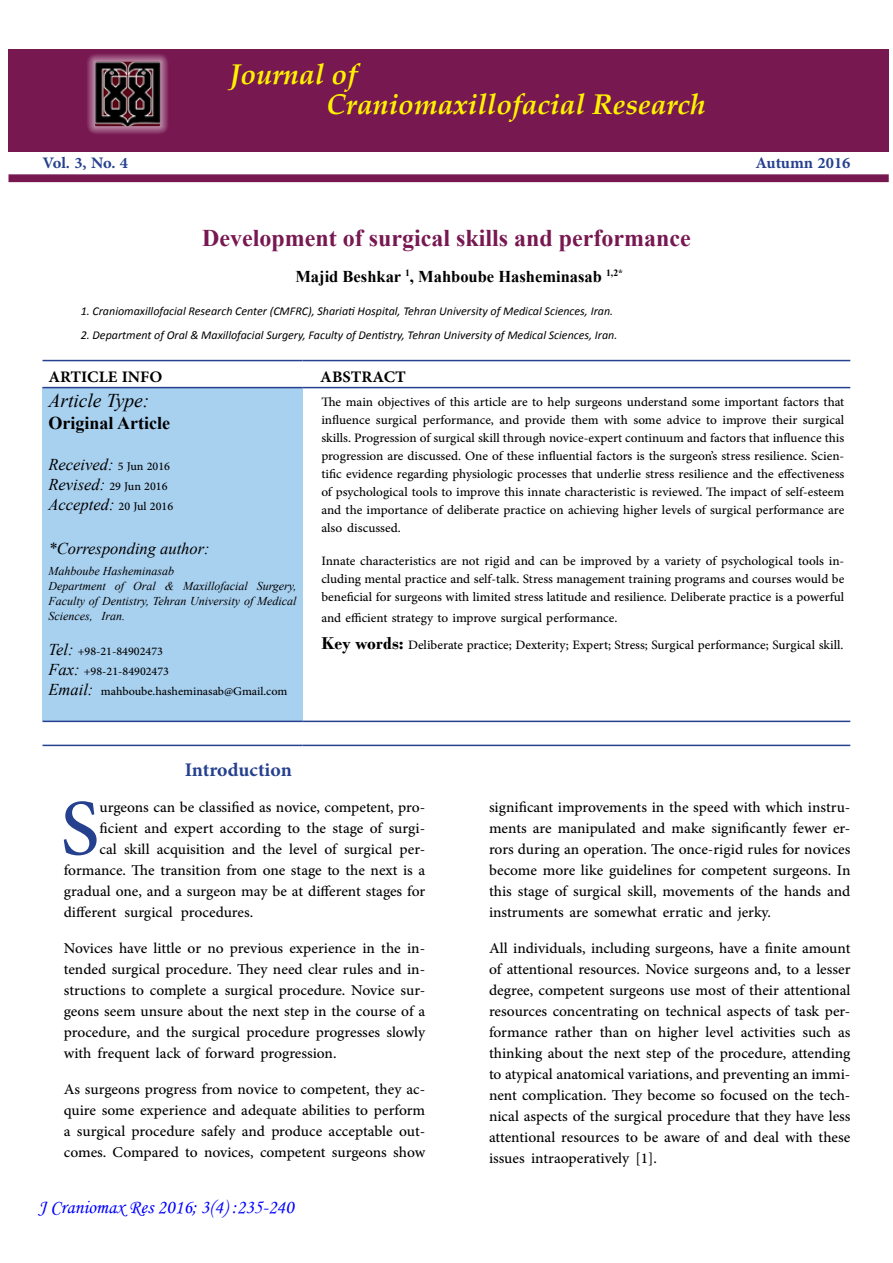
<style>
.page{position:relative;width:893px;height:1263px;background:#fff}
.page>*{position:absolute;margin:0;border:0;box-sizing:border-box;transform-origin:0 0}
.t1{font:111.45px "Adobe Arabic";color:#25408f}
.t2{font:italic 700 28.5px/30px "Palatino Linotype";color:#fff200}
.t3{font:700 27px "Adobe Arabic";letter-spacing:-.005em;color:#25408f}
.t4{font:700 24px "Times New Roman";color:#771851}
.t5{font:700 22.5px "Adobe Arabic";color:#25408f}
.t6{font:700 22.5px "Adobe Arabic";color:#000}
.t7{font:21px/21px "Adobe Arabic";color:#000;text-align:justify}
.t8{font:19.5px "Monotype Corsiva";color:#00f}
.t9{font:italic 19.5px "Times New Roman";color:#000}
.t10{font:18px/18px "Adobe Arabic";color:#000;text-align:justify}
.t11{font:700 18px "Times New Roman";color:#000}
.t12{font:16.5px/19.8px "Adobe Arabic";color:#000}
.t13{font:italic 16.5px "Times New Roman";color:#000}
.t14{font:700 16.5px "Times New Roman";color:#000}
.t15{font:italic 12px "Calibri";color:#000}
.t16{font:italic 12px/15px "Times New Roman";color:#000}
.s1{font-family:"Adobe Arabic";font-style:normal}
.s2{font-family:"Times New Roman";font-style:italic}
.s3{font-family:"Bodoni";font-weight:700}
</style>
<div class="page">
<div style="left:9px;top:49px;width:880px;height:103px;background:#771851"></div>
<div style="left:9px;top:174px;width:880px;height:8px;background:#771851;border:2px solid #771851"></div>
<svg style="left:87px;top:54px;width:81px;height:80px;background:#99537c"></svg>
<img style="left:95px;top:62px;width:65px;height:64px">
<div style="left:43px;top:388px;width:260px;height:333px;background:#a8d0ef"></div>
<hr style="left:43px;top:721px;width:260px;height:1px;background:#25408f">
<hr style="left:303px;top:721px;width:547px;height:1px;background:#25408f">
<hr style="left:43px;top:745px;width:260px;height:1px;background:#25408f">
<hr style="left:303px;top:745px;width:547px;height:1px;background:#25408f">
<hr style="left:43px;top:360px;width:260px;height:1px;background:#25408f">
<hr style="left:303px;top:360px;width:547px;height:1px;background:#25408f">
<hr style="left:43px;top:387px;width:260px;height:1px;background:#25408f">
<hr style="left:303px;top:387px;width:547px;height:1px;background:#25408f">
<h2 class="t2" style="left:326px;top:58px;width:381px;text-indent:-97px">Journal of<br>Craniomaxillofacial Research</h2>
<p class="t5" style="left:43px;top:147px;width:87px">Vol. 3, No. 4</p>
<p class="t5" style="left:755px;top:147px;width:97px">Autumn 2016</p>
<p class="t4" style="left:202px;top:221px;width:490px">Development of surgical skills and performance</p>
<p class="t14" style="left:295px;top:265px;width:329px">Majid Beshkar <sup>1</sup>, Mahboube Hasheminasab <sup>1,2*</sup></p>
<p class="t15" style="left:81px;top:303px;width:534px">1. Craniomaxillofacial Research Center (CMFRC), Shariati Hospital, Tehran University of Medical Sciences, Iran.</p>
<p class="t15" style="left:81px;top:327px;width:538px">2. Department of Oral &amp; Maxillofacial Surgery, Faculty of Dentistry, Tehran University of Medical Sciences, Iran.</p>
<p class="t6" style="left:49px;top:361px;width:115px">ARTICLE INFO</p>
<p class="t6" style="left:320px;top:361px;width:87px">ABSTRACT</p>
<p class="t9" style="left:49px;top:387px;width:102px">Article Type:</p>
<p class="t11" style="left:49px;top:410px;width:123px">Original Article</p>
<p class="t13" style="left:49px;top:453px;width:123px">Received: <span class="s1">5 Jun 2016</span></p>
<p class="t12" style="left:49px;top:474px;width:121px"><span class="s2">Revised:</span> 29 Jun 2016</p>
<p class="t13" style="left:49px;top:493px;width:126px">Accepted: <span class="s1">20 Jul 2016</span></p>
<p class="t13" style="left:49px;top:537px;width:163px">*Corresponding author:</p>
<p class="t16" style="left:49px;top:563px;width:250px">Mahboube Hasheminasab<br>Department of Oral &amp; Maxillofacial Surgery, Faculty of Dentistry, Tehran University of Medical Sciences, Iran.</p>
<p class="t12" style="left:49px;top:639px;width:240px"><span class="s2">Tel:</span> +98-21-84902473<br><span class="s2">Fax:</span> +98-21-84902473<br><span class="s2">Email:</span> mahboube.hasheminasab@Gmail.com</p>
<p class="t10" style="left:321px;top:390px;width:524px">The main objectives of this article are to help surgeons understand some important factors that influence surgical performance, and provide them with some advice to improve their surgical skills. Progression of surgical skill through novice-expert continuum and factors that influence this progression are discussed. One of these influential factors is the surgeon’s stress resilience. Scien&shy;tific evidence regarding physiologic processes that underlie stress resilience and the effectiveness of psychological tools to improve this innate characteristic is reviewed. The impact of self-esteem and the importance of deliberate practice on achieving higher levels of surgical performance are also discussed.</p>
<p class="t10" style="left:321px;top:549px;width:524px">Innate characteristics are not rigid and can be improved by a variety of psychological tools in&shy;cluding mental practice and self-talk. Stress management training programs and courses would be beneficial for surgeons with limited stress latitude and resilience. Deliberate practice is a powerful</p>
<p class="t10" style="left:321px;top:602px;width:524px;line-height:27px">and efficient strategy to improve surgical performance.<br><span class="s3">Key words:</span> Deliberate practice; Dexterity; Expert; Stress; Surgical performance; Surgical skill.</p>
<p class="t3" style="left:185px;top:751px;width:109px">Introduction</p>
<h1 class="t1" style="left:60px;top:750px;width:41px">S</h1>
<p class="t7" style="left:100px;top:794px;width:327px">urgeons can be classified as novice, competent, pro-</p>
<p class="t7" style="left:100px;top:815px;width:327px">ficient and expert according to the stage of surgi-</p>
<p class="t7" style="left:100px;top:836px;width:327px">cal skill acquisition and the level of surgical per-</p>
<p class="t7" style="left:64px;top:857px;width:363px">formance. The transition from one stage to the next is a</p>
<p class="t7" style="left:64px;top:878px;width:363px">gradual one, and a surgeon may be at different stages for</p>
<p class="t7" style="left:64px;top:899px;width:191px">different surgical procedures.</p>
<p class="t7" style="left:64px;top:935px;width:363px">Novices have little or no previous experience in the in&shy;tended surgical procedure. They need clear rules and in&shy;structions to complete a surgical procedure. Novice sur&shy;geons seem unsure about the next step in the course of a procedure, and the surgical procedure progresses slowly with frequent lack of forward progression.</p>
<p class="t7" style="left:64px;top:1076px;width:363px">As surgeons progress from novice to competent, they ac&shy;quire some experience and adequate abilities to perform a surgical procedure safely and produce acceptable out&shy;comes. Compared to novices, competent surgeons show</p>
<p class="t8" style="left:38px;top:1195px;width:257px">J Craniomax Res 2016; 3(4) :235-240</p>
<p class="t7" style="left:489px;top:794px;width:363px">significant improvements in the speed with which instru&shy;ments are manipulated and make significantly fewer er&shy;rors during an operation. The once-rigid rules for novices become more like guidelines for competent surgeons. In this stage of surgical skill, movements of the hands and instruments are somewhat erratic and jerky.</p>
<p class="t7" style="left:489px;top:935px;width:363px">All individuals, including surgeons, have a finite amount of attentional resources. Novice surgeons and, to a lesser degree, competent surgeons use most of their attentional resources concentrating on technical aspects of task per&shy;formance rather than on higher level activities such as thinking about the next step of the procedure, attending to atypical anatomical variations, and preventing an immi&shy;nent complication. They become so focused on the tech&shy;nical aspects of the surgical procedure that they have less attentional resources to be aware of and deal with these issues intraoperatively [1].</p>
</div>
